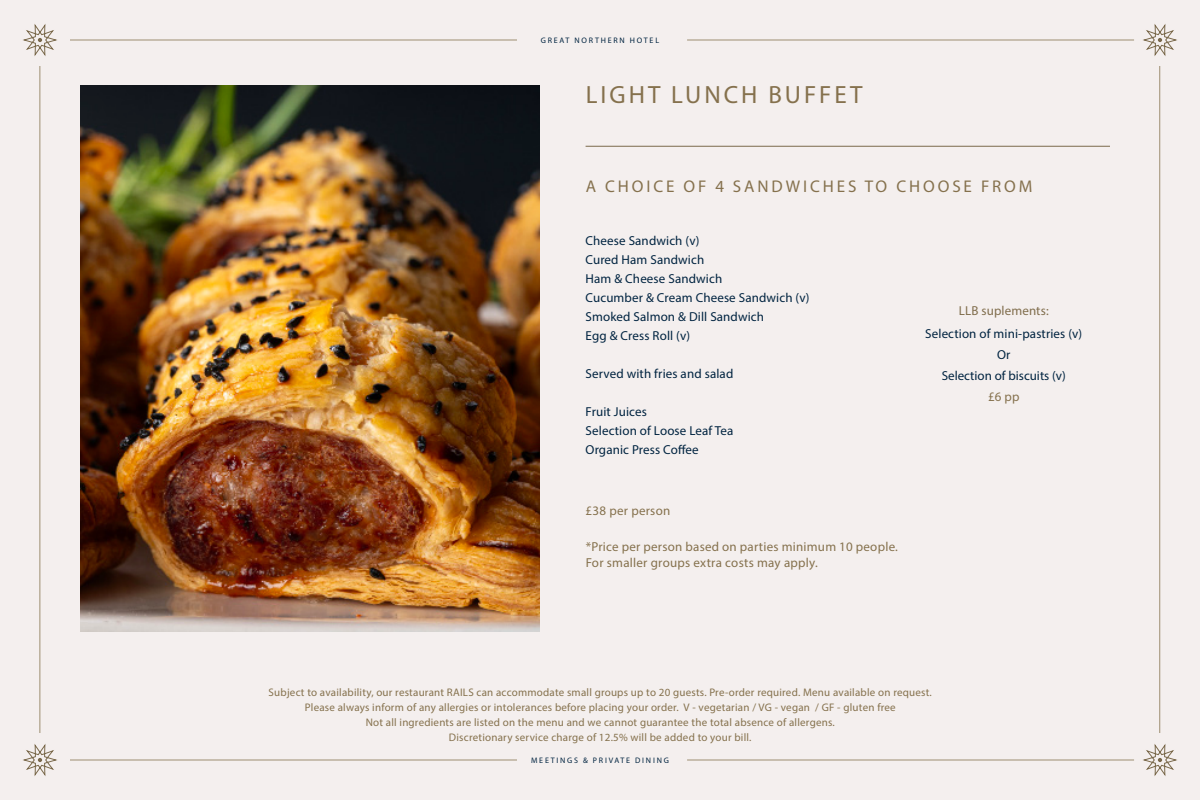
<style>
.page{position:relative;width:1200px;height:800px;background:#f4efee}
.page>*{position:absolute;margin:0;border:0;box-sizing:border-box;transform-origin:0 0}
.t1{font:25px "Myriad Pro";letter-spacing:.12em;color:#85714d}
.t2{font:17px "Myriad Pro";letter-spacing:.17em;color:#85714d}
.t3{font:13px/19px "Myriad Pro";letter-spacing:.01em;color:#002340}
.t4{font:13px/16px "Myriad Pro";letter-spacing:.02em;color:#85714d}
.t5{font:13px "Myriad Pro";letter-spacing:.01em;color:#806d4c}
.t6{font:11px/15px "Myriad Pro";letter-spacing:.02em;color:#85714d;text-align:center}
.t7{font:8px "Myriad Pro";letter-spacing:.22em;color:#002340}
</style>
<div class="page">
<svg style="left:1144px;top:25px;width:32px;height:30px"></svg>
<svg style="left:24px;top:25px;width:32px;height:30px"></svg>
<svg style="left:1144px;top:745px;width:32px;height:30px"></svg>
<svg style="left:24px;top:745px;width:32px;height:30px"></svg>
<hr style="left:1160px;top:66px;width:1px;height:667px;background:#9d8e71">
<hr style="left:40px;top:66px;width:1px;height:667px;background:#9d8e71">
<hr style="left:70px;top:40px;width:447px;height:1px;background:#9d8e71">
<hr style="left:70px;top:760px;width:447px;height:1px;background:#9d8e71">
<hr style="left:687px;top:40px;width:447px;height:1px;background:#9d8e71">
<hr style="left:687px;top:760px;width:447px;height:1px;background:#9d8e71">
<img style="left:80px;top:86px;width:460px;height:546px">
<hr style="left:586px;top:146px;width:524px;height:1px;background:#7a694b">
<p class="t7" style="left:541px;top:35px;width:120px">GREAT NORTHERN HOTEL</p>
<h1 class="t1" style="left:586px;top:79px;width:278px">LIGHT LUNCH BUFFET</h1>
<h2 class="t2" style="left:586px;top:176px;width:448px">A CHOICE OF 4 SANDWICHES TO CHOOSE FROM</h2>
<p class="t3" style="left:586px;top:231px;width:225px">Cheese Sandwich (v)<br>Cured Ham Sandwich<br>Ham &amp; Cheese Sandwich<br>Cucumber &amp; Cream Cheese Sandwich (v)<br>Smoked Salmon &amp; Dill Sandwich<br>Egg &amp; Cress Roll (v)</p>
<p class="t3" style="left:586px;top:364px;width:149px">Served with fries and salad</p>
<p class="t3" style="left:586px;top:402px;width:149px">Fruit Juices<br>Selection of Loose Leaf Tea<br>Organic Press Coffee</p>
<p class="t4" style="left:586px;top:503px;width:86px">£38 per person</p>
<p class="t4" style="left:586px;top:538px;width:314px">*Price per person based on parties minimum 10 people.<br>For smaller groups extra costs may apply.</p>
<p class="t5" style="left:959px;top:303px;width:91px">LLB suplements:</p>
<p class="t3" style="left:925px;top:323px;width:159px;line-height:21px;text-align:center">Selection of mini-pastries (v)<br>Or<br>Selection of biscuits (v)</p>
<p class="t4" style="left:988px;top:389px;width:33px">£6 pp</p>
<p class="t6" style="left:269px;top:685px;width:665px">Subject to availability, our restaurant RAILS can accommodate small groups up to 20 guests. Pre-order required. Menu available on request.<br>Please always inform of any allergies or intolerances before placing your order. V - vegetarian / VG - vegan / GF - gluten free<br>Not all ingredients are listed on the menu and we cannot guarantee the total absence of allergens.<br>Discretionary service charge of 12.5% will be added to your bill.</p>
<p class="t7" style="left:531px;top:755px;width:139px">MEETINGS &amp; PRIVATE DINING</p>
</div>
